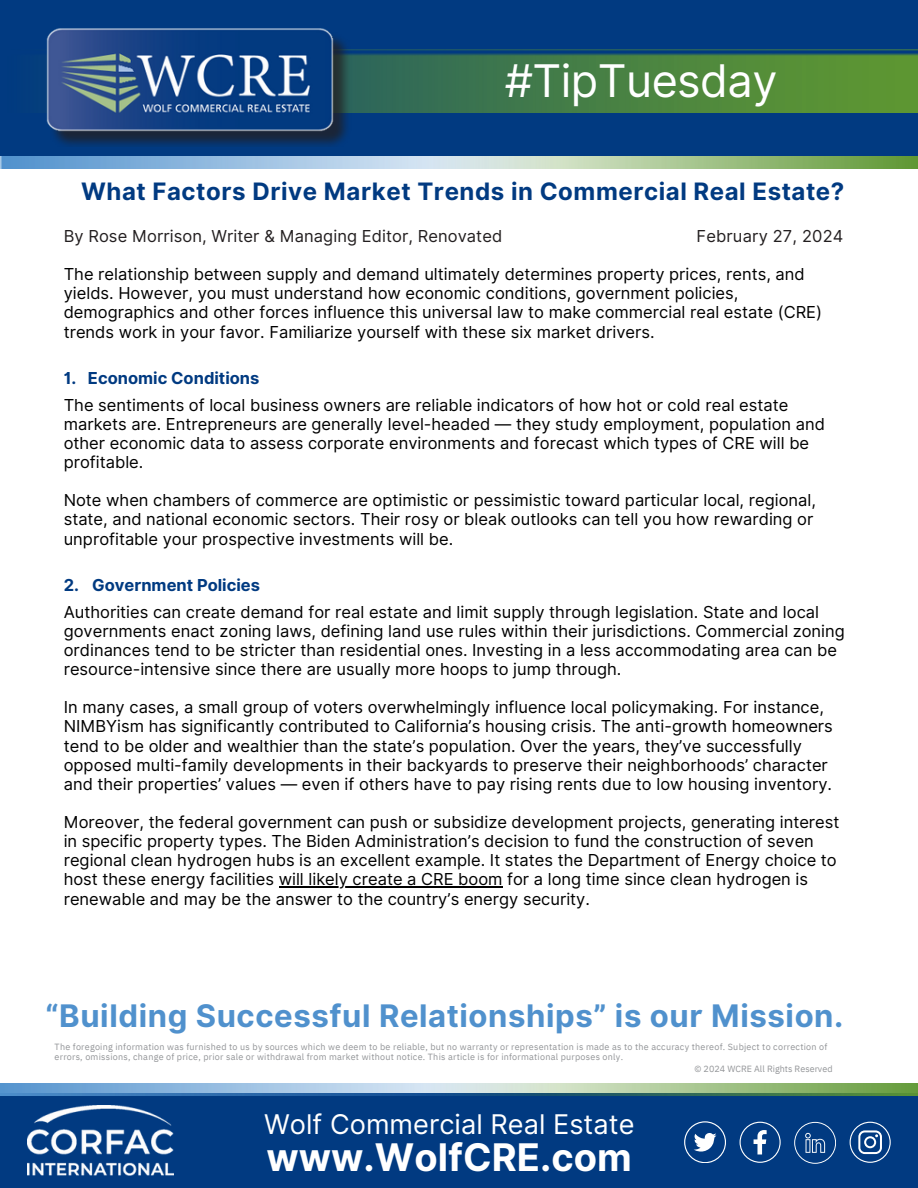
<style>
.page{position:relative;width:918px;height:1188px;background:#fff}
.page>*{position:absolute;margin:0;border:0;box-sizing:border-box;transform-origin:0 0}
.t1{font:45px "Inter";letter-spacing:-.015em;color:#fff}
.t2{font:700 38.1px "Inter";color:#fff}
.t3{font:700 31.05px "Inter";letter-spacing:.02em;color:#5091cd}
.t4{font:27.15px "Inter";color:#fff}
.t5{font:700 24px "Inter";letter-spacing:.025em;color:#013a81}
.t6{font:16.5px/19.2px "Inter";color:#000}
.t7{font:16.5px "Inter";letter-spacing:.005em;color:#231f20}
.t8{font:700 16.5px "Inter";color:#003a81}
.t9{font:9px/10.2px "IBM Plex Sans";letter-spacing:.025em;color:#939598}
.t10{font:9px "IBM Plex Sans";color:#939598}
</style>
<div class="page">
<div style="left:0;top:0;width:918px;height:156px;background:#013a81"></div>
<div style="left:0;top:1095px;width:918px;height:93px;background:#013a81"></div>
<img style="left:351px;top:50px;width:567px;height:62px">
<img style="left:56px;top:40px;width:295px;height:106px">
<img style="left:46px;top:28px;width:295px;height:110px">
<img style="left:558px;top:156px;width:360px;height:12px">
<img style="left:0;top:156px;width:558px;height:12px">
<img style="left:557px;top:1083px;width:361px;height:12px">
<img style="left:0;top:1083px;width:557px;height:12px">
<img style="left:27px;top:1105px;width:147px;height:70px">
<svg style="left:684px;top:1121px;width:42px;height:42px;background:#3a669d"></svg>
<svg style="left:794px;top:1122px;width:42px;height:42px;background:#225491"></svg>
<svg style="left:850px;top:1122px;width:41px;height:41px;background:#37649c"></svg>
<svg style="left:740px;top:1122px;width:41px;height:41px;background:#2d5c97"></svg>
<hr style="left:279px;top:887px;width:224px;height:1px;background:#000">
<h5 class="t1" style="left:505px;top:54px;width:274px">#TipTuesday</h5>
<p class="t5" style="left:81px;top:177px;width:765px">What Factors Drive Market Trends in Commercial Real Estate?</p>
<p class="t7" style="left:64px;top:227px;width:440px">By Rose Morrison, Writer &amp; Managing Editor, Renovated</p>
<p class="t7" style="left:697px;top:227px;width:148px">February 27, 2024</p>
<p class="t6" style="left:64px;top:265px;width:760px">The relationship between supply and demand ultimately determines property prices, rents, and yields. However, you must understand how economic conditions, government policies, demographics and other forces influence this universal law to make commercial real estate (CRE) trends work in your favor. Familiarize yourself with these six market drivers.</p>
<h3 class="t8" style="left:64px;top:368px;width:197px">1. Economic Conditions</h3>
<p class="t6" style="left:64px;top:395px;width:763px">The sentiments of local business owners are reliable indicators of how hot or cold real estate markets are. Entrepreneurs are generally level-headed — they study employment, population and other economic data to assess corporate environments and forecast which types of CRE will be profitable.</p>
<p class="t6" style="left:64px;top:491px;width:754px">Note when chambers of commerce are optimistic or pessimistic toward particular local, regional, state, and national economic sectors. Their rosy or bleak outlooks can tell you how rewarding or unprofitable your prospective investments will be.</p>
<p class="t8" style="left:64px;top:575px;width:198px">2. Government Policies</p>
<p class="t6" style="left:64px;top:602px;width:783px">Authorities can create demand for real estate and limit supply through legislation. State and local governments enact zoning laws, defining land use rules within their jurisdictions. Commercial zoning ordinances tend to be stricter than residential ones. Investing in a less accommodating area can be resource-intensive since there are usually more hoops to jump through.</p>
<p class="t6" style="left:64px;top:698px;width:771px">In many cases, a small group of voters overwhelmingly influence local policymaking. For instance, NIMBYism has significantly contributed to California’s housing crisis. The anti-growth homeowners tend to be older and wealthier than the state’s population. Over the years, they’ve successfully opposed multi-family developments in their backyards to preserve their neighborhoods’ character and their properties’ values — even if others have to pay rising rents due to low housing inventory.</p>
<h4 class="t6" style="left:64px;top:812px;width:777px">Moreover, the federal government can push or subsidize development projects, generating interest in specific property types. The Biden Administration’s decision to fund the construction of seven regional clean hydrogen hubs is an excellent example. It states the Department of Energy choice to host these energy facilities will likely create a CRE boom for a long time since clean hydrogen is</h4>
<h2 class="t6" style="left:64px;top:889px;width:528px">renewable and may be the answer to the country’s energy security.</h2>
<h6 class="t3" style="left:46px;top:997px;width:799px">“Building Successful Relationships” is our Mission.</h6>
<p class="t9" style="left:55px;top:1041px;width:774px">The foregoing information was furnished to us by sources which we deem to be reliable, but no warranty or representation is made as to the accuracy thereof. Subject to correction of errors, omissions, change of price, prior sale or withdrawal from market without notice. This article is for informational purposes only.</p>
<p class="t10" style="left:695px;top:1063px;width:140px">© 2024 WCRE All Rights Reserved</p>
<h6 class="t4" style="left:264px;top:1108px;width:372px">Wolf Commercial Real Estate</h6>
<p class="t2" style="left:266px;top:1134px;width:367px">www.WolfCRE.com</p>
</div>
